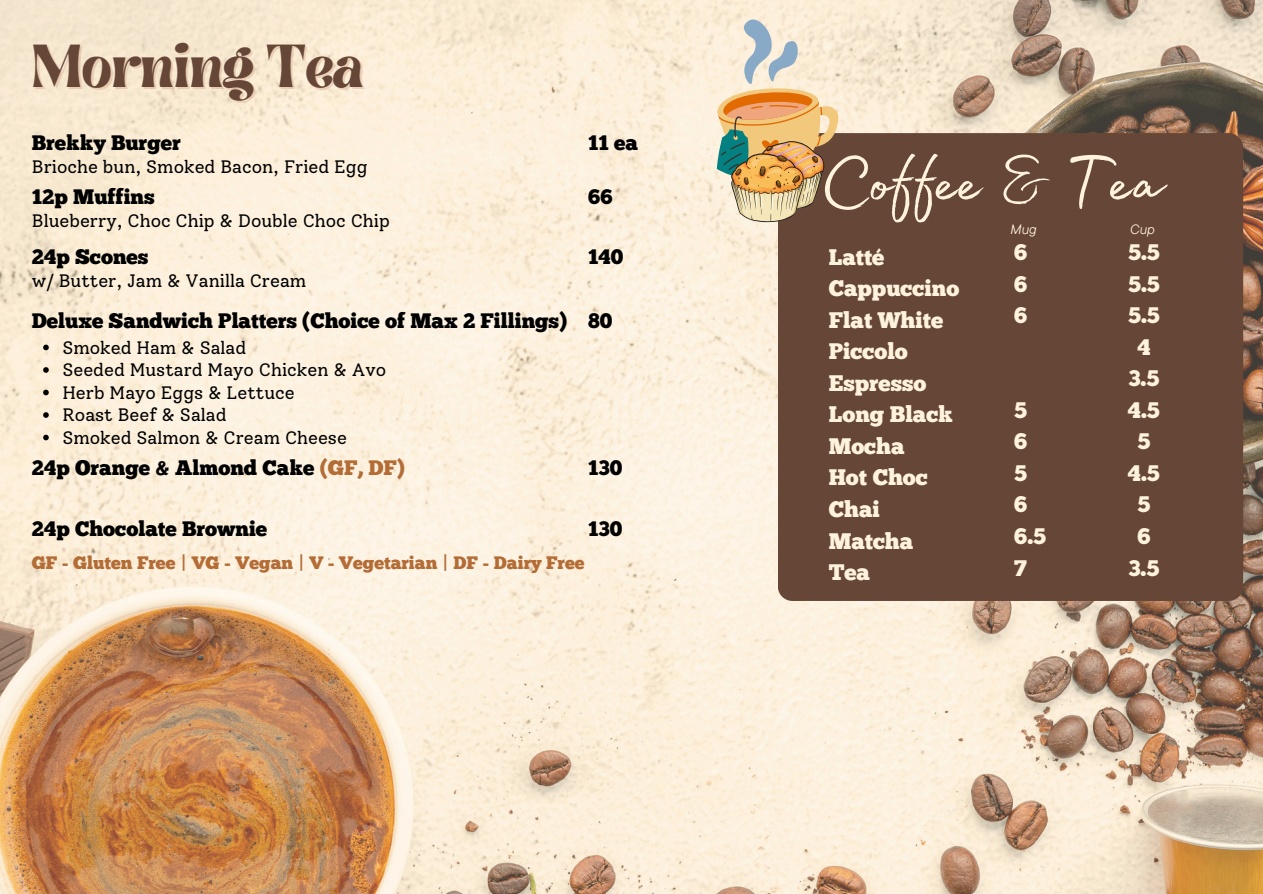
<style>
.page{position:relative;width:1263px;height:894px;background:#fff}
.page>*{position:absolute;margin:0;border:0;box-sizing:border-box;transform-origin:0 0}
.t1{font:90px "Madelyn Fill";color:#fff3dc}
.t2{font:48.75px "Brasika Display";color:#664737}
.t3{font:22.5px "Chunk Five";color:#fff3dc}
.t4{font:21px "Chunk Five";color:#000}
.t5{font:18px "Solway";color:#000}
.t6{font:18px "Chunk Five";color:#b46c36}
.t7{font:italic 13.5px "TT Commons Pro";color:#fff3dc}
.s1{color:#b46c36}
</style>
<div class="page">
<img style="left:0;top:0;width:1263px;height:893px">
<div style="left:778px;top:133px;width:465px;height:467px;background:#664737;border-radius:15px"></div>
<svg style="left:43px;top:344px;width:6px;height:6px"></svg>
<svg style="left:43px;top:367px;width:6px;height:5px"></svg>
<svg style="left:43px;top:389px;width:6px;height:6px"></svg>
<svg style="left:43px;top:412px;width:6px;height:5px"></svg>
<svg style="left:43px;top:434px;width:6px;height:6px"></svg>
<svg style="left:717px;top:18px;width:121px;height:204px;background:#d1ba94"></svg>
<p class="t2" style="left:32px;top:29px;width:333px">Morning Tea</p>
<p class="t4" style="left:32px;top:134px;width:150px">Brekky Burger</p>
<p class="t5" style="left:32px;top:155px;width:337px">Brioche bun, Smoked Bacon, Fried Egg</p>
<p class="t4" style="left:32px;top:188px;width:124px">12p Muffins</p>
<p class="t5" style="left:32px;top:209px;width:359px">Blueberry, Choc Chip &amp; Double Choc Chip</p>
<p class="t4" style="left:32px;top:248px;width:118px">24p Scones</p>
<p class="t5" style="left:32px;top:269px;width:276px">w/ Butter, Jam &amp; Vanilla Cream</p>
<p class="t4" style="left:32px;top:312px;width:537px">Deluxe Sandwich Platters (Choice of Max 2 Fillings)</p>
<p class="t5" style="left:62px;top:336px;width:185px">Smoked Ham &amp; Salad</p>
<p class="t5" style="left:62px;top:359px;width:325px">Seeded Mustard Mayo Chicken &amp; Avo</p>
<p class="t5" style="left:62px;top:381px;width:234px">Herb Mayo Eggs &amp; Lettuce</p>
<p class="t5" style="left:62px;top:404px;width:166px">Roast Beef &amp; Salad</p>
<p class="t5" style="left:62px;top:426px;width:286px">Smoked Salmon &amp; Cream Cheese</p>
<p class="t4" style="left:588px;top:134px;width:51px">11 ea</p>
<p class="t4" style="left:588px;top:188px;width:26px">66</p>
<p class="t4" style="left:588px;top:248px;width:37px">140</p>
<p class="t4" style="left:588px;top:312px;width:26px">80</p>
<p class="t4" style="left:32px;top:459px;width:374px">24p Orange &amp; Almond Cake <span class="s1">(GF, DF)</span></p>
<p class="t4" style="left:588px;top:459px;width:36px">130</p>
<p class="t4" style="left:32px;top:519px;width:237px">24p Chocolate Brownie</p>
<p class="t4" style="left:588px;top:519px;width:36px">130</p>
<p class="t6" style="left:32px;top:555px;width:554px">GF - Gluten Free | VG - Vegan | V - Vegetarian | DF - Dairy Free</p>
<p class="t1" style="left:820px;top:114px;width:344px">Coffee &amp; Tea</p>
<p class="t7" style="left:1010px;top:220px;width:28px">Mug</p>
<p class="t7" style="left:1130px;top:220px;width:26px">Cup</p>
<p class="t3" style="left:829px;top:248px;width:57px">Latté</p>
<p class="t3" style="left:829px;top:279px;width:132px">Cappuccino</p>
<h2 class="t3" style="left:829px;top:311px;width:116px">Flat White</h2>
<p class="t3" style="left:829px;top:342px;width:81px">Piccolo</p>
<p class="t3" style="left:829px;top:374px;width:99px">Espresso</p>
<p class="t3" style="left:829px;top:405px;width:126px">Long Black</p>
<p class="t3" style="left:829px;top:437px;width:77px">Mocha</p>
<p class="t3" style="left:829px;top:468px;width:101px">Hot Choc</p>
<p class="t3" style="left:829px;top:500px;width:53px">Chai</p>
<p class="t3" style="left:829px;top:531px;width:86px">Matcha</p>
<p class="t3" style="left:829px;top:563px;width:43px">Tea</p>
<p class="t3" style="left:1014px;top:243px;width:15px">6</p>
<p class="t3" style="left:1014px;top:275px;width:15px">6</p>
<p class="t3" style="left:1014px;top:306px;width:15px">6</p>
<p class="t3" style="left:1014px;top:401px;width:14px">5</p>
<p class="t3" style="left:1014px;top:432px;width:15px">6</p>
<p class="t3" style="left:1014px;top:464px;width:14px">5</p>
<p class="t3" style="left:1014px;top:495px;width:15px">6</p>
<p class="t3" style="left:1014px;top:527px;width:33px">6.5</p>
<p class="t3" style="left:1014px;top:558px;width:14px">7</p>
<p class="t3" style="left:1128px;top:243px;width:33px">5.5</p>
<p class="t3" style="left:1128px;top:275px;width:33px">5.5</p>
<p class="t3" style="left:1128px;top:306px;width:33px">5.5</p>
<h1 class="t3" style="left:1137px;top:338px;width:15px">4</h1>
<p class="t3" style="left:1128px;top:369px;width:32px">3.5</p>
<p class="t3" style="left:1128px;top:401px;width:33px">4.5</p>
<p class="t3" style="left:1137px;top:432px;width:14px">5</p>
<p class="t3" style="left:1128px;top:464px;width:33px">4.5</p>
<p class="t3" style="left:1137px;top:495px;width:14px">5</p>
<p class="t3" style="left:1137px;top:527px;width:15px">6</p>
<p class="t3" style="left:1128px;top:558px;width:32px">3.5</p>
</div>
